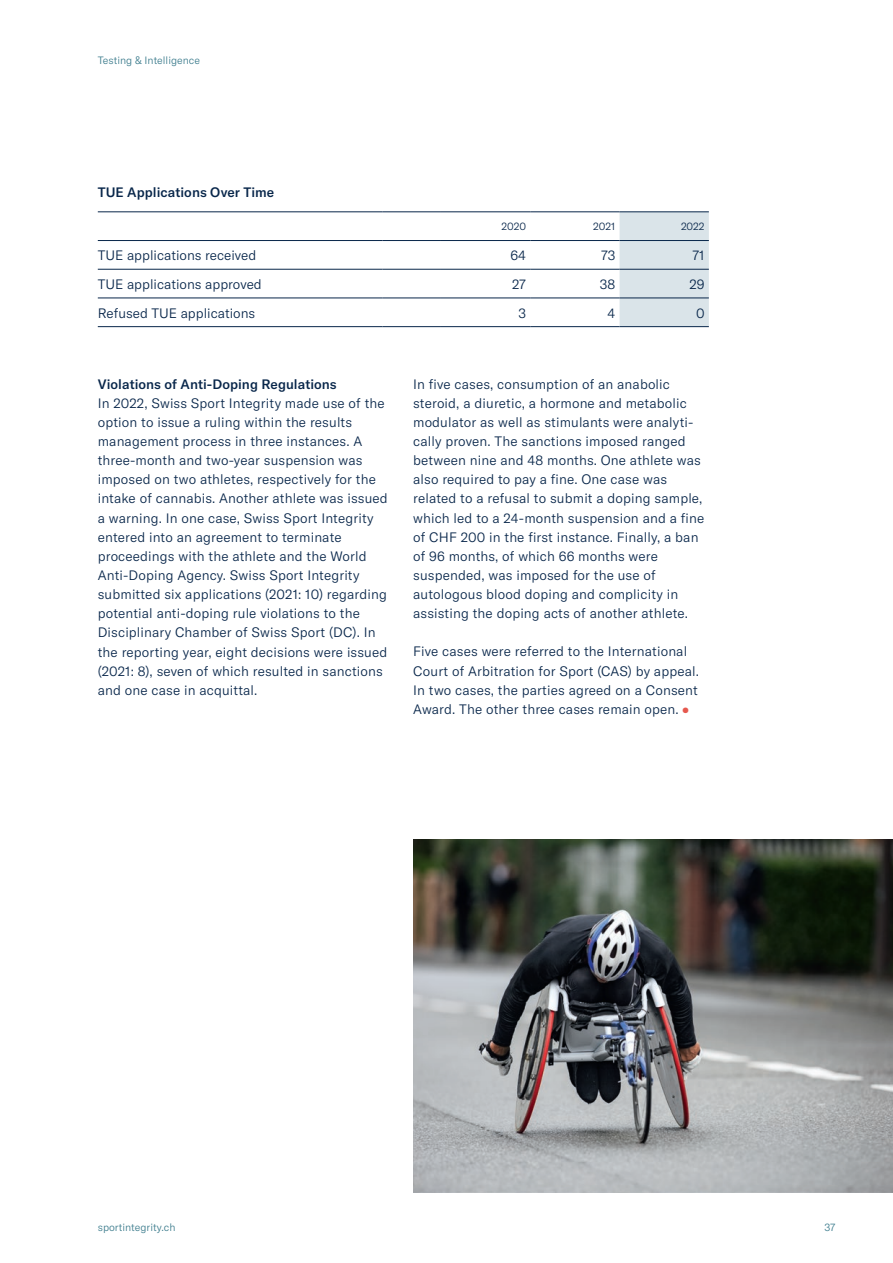
<style>
.page{position:relative;width:893px;height:1263px;background:#fff}
.page>*{position:absolute;margin:0;border:0;box-sizing:border-box;transform-origin:0 0}
.t1{font:300 13.5px/19.2px "GT America SSI";letter-spacing:.01em;color:#08264a}
.t2{font:500 13.5px "GT America SSI";letter-spacing:.005em;color:#08264a}
.t3{font:300 10.5px "GT America SSI";color:#3b7b8c}
.t4{font:300 10.5px "GT America SSI";color:#08264a}
.s1{font-size:7.5px;color:#e6584e}
</style>
<div class="page">
<img style="left:413px;top:839px;width:480px;height:354px">
<div style="left:620px;top:212px;width:89px;height:114px;background:#dae4e9"></div>
<hr style="left:98px;top:211px;width:285px;height:1px;background:#08264a">
<hr style="left:383px;top:211px;width:58px;height:1px;background:#08264a">
<hr style="left:441px;top:211px;width:89px;height:1px;background:#08264a">
<hr style="left:530px;top:211px;width:90px;height:1px;background:#08264a">
<hr style="left:620px;top:211px;width:89px;height:1px;background:#08264a">
<hr style="left:98px;top:240px;width:285px;height:1px;background:#08264a">
<hr style="left:383px;top:240px;width:58px;height:1px;background:#08264a">
<hr style="left:441px;top:240px;width:89px;height:1px;background:#08264a">
<hr style="left:530px;top:240px;width:90px;height:1px;background:#08264a">
<hr style="left:620px;top:240px;width:89px;height:1px;background:#08264a">
<hr style="left:98px;top:269px;width:285px;height:1px;background:#08264a">
<hr style="left:383px;top:269px;width:58px;height:1px;background:#08264a">
<hr style="left:441px;top:269px;width:89px;height:1px;background:#08264a">
<hr style="left:530px;top:269px;width:90px;height:1px;background:#08264a">
<hr style="left:620px;top:269px;width:89px;height:1px;background:#08264a">
<hr style="left:98px;top:298px;width:285px;height:1px;background:#08264a">
<hr style="left:383px;top:298px;width:58px;height:1px;background:#08264a">
<hr style="left:441px;top:298px;width:89px;height:1px;background:#08264a">
<hr style="left:530px;top:298px;width:90px;height:1px;background:#08264a">
<hr style="left:620px;top:298px;width:89px;height:1px;background:#08264a">
<hr style="left:98px;top:326px;width:285px;height:1px;background:#08264a">
<hr style="left:383px;top:326px;width:58px;height:1px;background:#08264a">
<hr style="left:441px;top:326px;width:89px;height:1px;background:#08264a">
<hr style="left:530px;top:326px;width:90px;height:1px;background:#08264a">
<hr style="left:620px;top:326px;width:89px;height:1px;background:#08264a">
<p class="t3" style="left:98px;top:54px;width:104px">Testing &amp; Intelligence</p>
<p class="t2" style="left:98px;top:184px;width:178px">TUE Applications Over Time</p>
<p class="t4" style="left:502px;top:220px;width:26px">2020</p>
<p class="t4" style="left:593px;top:220px;width:24px">2021</p>
<p class="t4" style="left:681px;top:220px;width:25px">2022</p>
<p class="t1" style="left:98px;top:246px;width:160px">TUE applications received</p>
<p class="t1" style="left:510px;top:246px;width:17px">64</p>
<p class="t1" style="left:601px;top:246px;width:16px">73</p>
<p class="t1" style="left:692px;top:246px;width:14px">71</p>
<p class="t1" style="left:98px;top:275px;width:165px">TUE applications approved</p>
<p class="t1" style="left:512px;top:275px;width:15px">27</p>
<p class="t1" style="left:600px;top:275px;width:17px">38</p>
<p class="t1" style="left:690px;top:275px;width:17px">29</p>
<p class="t1" style="left:98px;top:303px;width:159px">Refused TUE applications</p>
<p class="t1" style="left:518px;top:303px;width:9px">3</p>
<p class="t1" style="left:607px;top:303px;width:9px">4</p>
<p class="t1" style="left:696px;top:303px;width:10px">0</p>
<p class="t2" style="left:98px;top:376px;width:240px">Violations of Anti-Doping Regulations</p>
<p class="t1" style="left:98px;top:393px;width:291px">In 2022, Swiss Sport Integrity made use of the option to issue a ruling within the results management process in three instances. A three-month and two-year suspension was imposed on two athletes, respectively for the intake of cannabis. Another athlete was issued a warning. In one case, Swiss Sport Integrity entered into an agreement to terminate proceedings with the athlete and the World Anti-Doping Agency. Swiss Sport Integrity submitted six applications (2021: 10) regarding potential anti-doping rule violations to the Disciplinary Chamber of Swiss Sport (DC). In the reporting year, eight decisions were issued (2021: 8), seven of which resulted in sanctions and one case in acquittal.</p>
<p class="t1" style="left:413px;top:374px;width:293px">In five cases, consumption of an anabolic steroid, a diuretic, a hormone and metabolic modulator as well as stimulants were analyti&shy;cally proven. The sanctions imposed ranged between nine and 48 months. One athlete was also required to pay a fine. One case was related to a refusal to submit a doping sample, which led to a 24-month suspension and a fine of CHF 200 in the first instance. Finally, a ban of 96 months, of which 66 months were suspended, was imposed for the use of autologous blood doping and complicity in assisting the doping acts of another athlete.</p>
<p class="t1" style="left:413px;top:642px;width:287px">Five cases were referred to the International Court of Arbitration for Sport (CAS) by appeal.<br>In two cases, the parties agreed on a Consent Award. The other three cases remain open. <span class="s1">●</span></p>
<p class="t3" style="left:98px;top:1221px;width:79px">sportintegrity.ch</p>
<p class="t3" style="left:824px;top:1221px;width:12px">37</p>
</div>
